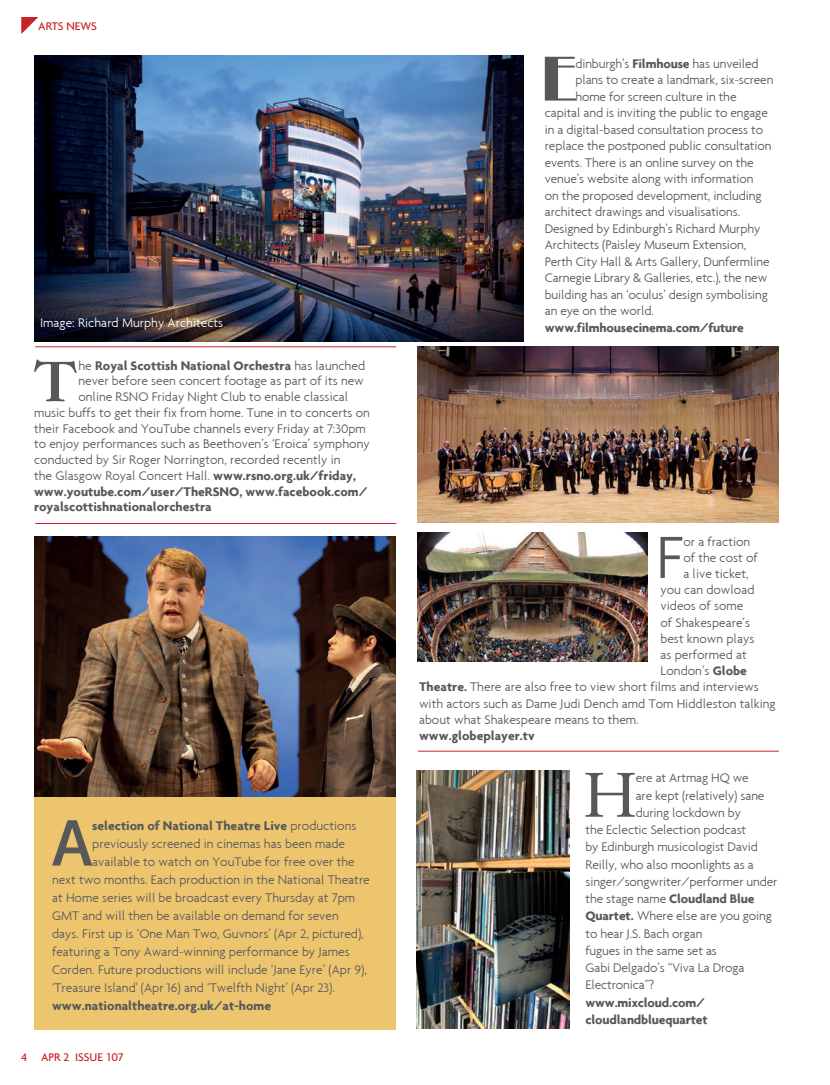
<style>
.page{position:relative;width:830px;height:1085px;background:#fff}
.page>*{position:absolute;margin:0;border:0;box-sizing:border-box;transform-origin:0 0}
.t1{font:800 65.7px "Rotis Sans Serif";color:#57585a}
.t2{font:300 64.2px "Agenda";color:#57585a}
.t3{font:63px "Sabon";color:#57585a}
.t4{font:700 61.5px "Janson";color:#57585a}
.t5{font:54.75px "Uncle Bob MF";color:#57585a}
.t6{font:300 13.5px "Agenda";color:#57585a}
.t7{font:700 13.5px/17.2px "Agenda";color:#57585a}
.t8{font:300 13.5px "Agenda";color:#fff}
.t9{font:500 12px "Agenda";color:#c62229}
.s1{font-weight:300}
.s2{font-weight:700}
</style>
<div class="page">
<svg style="left:21px;top:17px;width:17px;height:17px"></svg>
<img style="left:34px;top:55px;width:489px;height:286px">
<img style="left:417px;top:347px;width:361px;height:175px">
<img style="left:417px;top:532px;width:230px;height:130px">
<img style="left:34px;top:536px;width:361px;height:261px">
<div style="left:34px;top:797px;width:361px;height:232px;background:#eec56f"></div>
<img style="left:416px;top:770px;width:153px;height:258px">
<hr style="left:35px;top:523px;width:361px;height:1px;background:#c62229">
<hr style="left:35px;top:346px;width:361px;height:1px;background:#c62229">
<hr style="left:418px;top:750px;width:360px;height:1px;background:#c62229">
<p class="t9" style="left:38px;top:19px;width:60px">ARTS NEWS</p>
<p class="t8" style="left:40px;top:314px;width:185px">Image: Richard Murphy Architects</p>
<h3 class="t4" style="left:32px;top:344px;width:48px">T</h3>
<p class="t7" style="left:78px;top:356px;width:288px"><span class="s1">he</span> Royal Scottish National Orchestra <span class="s1">has launched</span></p>
<p class="t6" style="left:78px;top:373px;width:287px">never before seen concert footage as part of its new</p>
<p class="t6" style="left:78px;top:389px;width:271px">online RSNO Friday Night Club to enable classical</p>
<p class="t6" style="left:34px;top:404px;width:337px">music buffs to get their fix from home. Tune in to concerts on</p>
<p class="t6" style="left:34px;top:420px;width:333px">their Facebook and YouTube channels every Friday at 7:30pm</p>
<p class="t6" style="left:34px;top:436px;width:337px">to enjoy performances such as Beethoven’s ‘Eroica’ symphony</p>
<p class="t6" style="left:34px;top:452px;width:308px">conducted by Sir Roger Norrington, recorded recently in</p>
<p class="t6" style="left:34px;top:467px;width:323px">the Glasgow Royal Concert Hall. <span class="s2">www.rsno.org.uk/friday,</span></p>
<p class="t7" style="left:34px;top:482px;width:335px">www.youtube.com/user/TheRSNO, www.facebook.com/</p>
<p class="t7" style="left:34px;top:498px;width:179px">royalscottishnationalorchestra</p>
<h1 class="t1" style="left:52px;top:801px;width:42px">A</h1>
<p class="t7" style="left:92px;top:816px;width:265px">selection of National Theatre Live <span class="s1">productions</span></p>
<p class="t6" style="left:92px;top:835px;width:254px">previously screened in cinemas has been made</p>
<p class="t6" style="left:92px;top:853px;width:264px">available to watch on YouTube for free over the</p>
<p class="t6" style="left:52px;top:871px;width:319px">next two months. Each production in the National Theatre</p>
<p class="t6" style="left:52px;top:889px;width:304px">at Home series will be broadcast every Thursday at 7pm</p>
<p class="t6" style="left:52px;top:907px;width:288px">GMT and will then be available on demand for seven</p>
<p class="t6" style="left:52px;top:925px;width:313px">days. First up is ‘One Man Two, Guvnors’ (Apr 2, pictured),</p>
<p class="t6" style="left:52px;top:943px;width:299px">featuring a Tony Award-winning performance by James</p>
<p class="t6" style="left:52px;top:961px;width:316px">Corden. Future productions will include ‘Jane Eyre’ (Apr 9),</p>
<p class="t6" style="left:52px;top:979px;width:284px">‘Treasure Island' (Apr 16) and ‘Twelfth Night’ (Apr 23).</p>
<p class="t7" style="left:52px;top:996px;width:220px">www.nationaltheatre.org.uk/at-home</p>
<p class="t9" style="left:21px;top:1049px;width:104px">4 APR 2 ISSUE 107</p>
<h3 class="t5" style="left:540px;top:41px;width:37px">E</h3>
<p class="t6" style="left:575px;top:55px;width:185px">dinburgh’s <span class="s2">Filmhouse</span> has unveiled</p>
<p class="t6" style="left:575px;top:72px;width:199px">plans to create a landmark, six-screen</p>
<p class="t6" style="left:575px;top:88px;width:162px">home for screen culture in the</p>
<p class="t6" style="left:544px;top:105px;width:224px">capital and is inviting the public to engage</p>
<p class="t6" style="left:544px;top:121px;width:220px">in a digital-based consultation process to</p>
<p class="t6" style="left:544px;top:138px;width:228px">replace the postponed public consultation</p>
<p class="t6" style="left:544px;top:154px;width:210px">events. There is an online survey on the</p>
<p class="t6" style="left:544px;top:171px;width:210px">venue’s website along with information</p>
<p class="t6" style="left:544px;top:187px;width:218px">on the proposed development, including</p>
<p class="t6" style="left:544px;top:204px;width:197px">architect drawings and visualisations.</p>
<p class="t6" style="left:544px;top:220px;width:217px">Designed by Edinburgh’s Richard Murphy</p>
<p class="t6" style="left:544px;top:237px;width:203px">Architects (Paisley Museum Extension,</p>
<p class="t6" style="left:544px;top:253px;width:226px">Perth City Hall &amp; Arts Gallery, Dunfermline</p>
<p class="t6" style="left:544px;top:270px;width:224px">Carnegie Library &amp; Galleries, etc.), the new</p>
<p class="t6" style="left:544px;top:286px;width:224px">building has an ‘oculus’ design symbolising</p>
<p class="t6" style="left:544px;top:303px;width:110px">an eye on the world.</p>
<p class="t7" style="left:544px;top:318px;width:200px">www.filmhousecinema.com/future</p>
<h2 class="t2" style="left:655px;top:519px;width:29px">F</h2>
<p class="t6" style="left:683px;top:533px;width:68px">or a fraction</p>
<p class="t6" style="left:683px;top:549px;width:76px">of the cost of</p>
<p class="t6" style="left:683px;top:565px;width:67px">a live ticket,</p>
<p class="t6" style="left:660px;top:581px;width:95px">you can dowload</p>
<p class="t6" style="left:660px;top:598px;width:84px">videos of some</p>
<p class="t6" style="left:660px;top:614px;width:91px">of Shakespeare’s</p>
<p class="t6" style="left:660px;top:630px;width:95px">best known plays</p>
<p class="t6" style="left:660px;top:646px;width:88px">as performed at</p>
<p class="t6" style="left:660px;top:662px;width:88px">London’s <span class="s2">Globe</span></p>
<p class="t6" style="left:419px;top:679px;width:341px"><span class="s2">Theatre.</span> There are also free to view short films and interviews</p>
<p class="t6" style="left:419px;top:695px;width:358px">with actors such as Dame Judi Dench amd Tom Hiddleston talking</p>
<p class="t6" style="left:419px;top:711px;width:221px">about what Shakespeare means to them.</p>
<p class="t7" style="left:419px;top:726px;width:117px">www.globeplayer.tv</p>
<h3 class="t3" style="left:583px;top:757px;width:54px">H</h3>
<p class="t6" style="left:635px;top:770px;width:114px">ere at Artmag HQ we</p>
<p class="t6" style="left:635px;top:787px;width:130px">are kept (relatively) sane</p>
<p class="t6" style="left:635px;top:804px;width:107px">during lockdown by</p>
<p class="t6" style="left:585px;top:821px;width:162px">the Eclectic Selection podcast</p>
<p class="t6" style="left:585px;top:839px;width:174px">by Edinburgh musicologist David</p>
<p class="t6" style="left:585px;top:856px;width:170px">Reilly, who also moonlights as a</p>
<p class="t6" style="left:585px;top:873px;width:193px">singer/songwriter/performer under</p>
<p class="t7" style="left:585px;top:889px;width:170px"><span class="s1">the stage name</span> Cloudland Blue</p>
<p class="t6" style="left:585px;top:908px;width:188px"><span class="s2">Quartet.</span> Where else are you going</p>
<p class="t6" style="left:585px;top:925px;width:118px">to hear J.S. Bach organ</p>
<p class="t6" style="left:585px;top:942px;width:133px">fugues in the same set as</p>
<p class="t6" style="left:585px;top:959px;width:160px">Gabi Delgado’s “Viva La Droga</p>
<p class="t6" style="left:585px;top:977px;width:70px">Electronica”?</p>
<p class="t7" style="left:585px;top:993px;width:124px">www.mixcloud.com/ cloudlandbluequartet</p>
</div>
